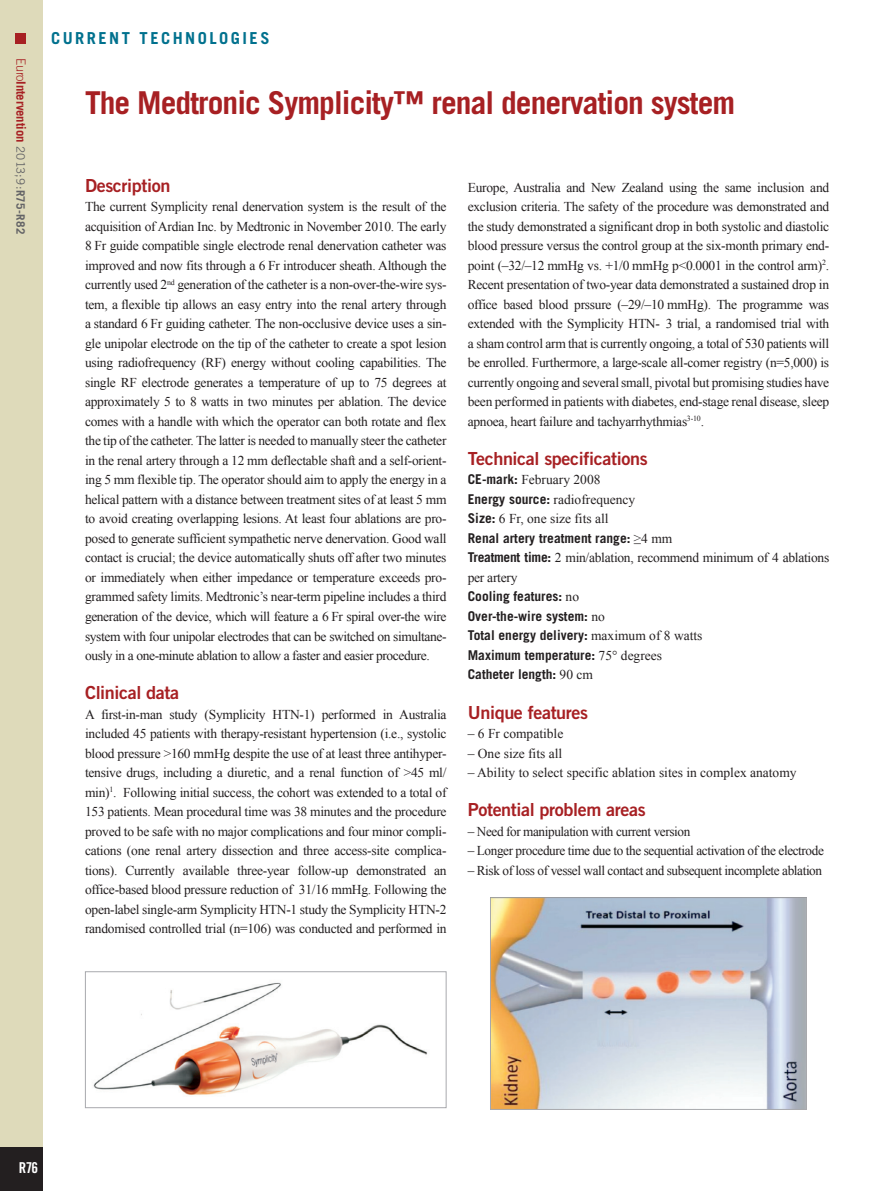
<style>
.page{position:relative;width:893px;height:1191px;background:#fff}
.page>*{position:absolute;margin:0;border:0;box-sizing:border-box;transform-origin:0 0}
.chapitre_titre{font:700 31.5px "Trade Gothic LT Std";letter-spacing:-.03em;color:#a72023}
.intertitre1{font:18px "Trade Gothic LT Std Bd 2";letter-spacing:-.02em;color:#a72023}
.chapitre_tetiere{font:700 16.5px "Trade Gothic LT Std";letter-spacing:.15em;color:#00718e}
.t1{font:15px "Trade Gothic LT Std Bd Cn 20";color:#fff}
.text_1er_paragraph{font:13.5px/19.5px "Times New Roman";letter-spacing:-.02em;color:#231f20;text-align:justify}
.text_1er_paragraph-2{font:700 13.5px "Trade Gothic LT Std";color:#231f20}
.text_1er_paragraph-3{font:13.5px "Times New Roman";color:#231f20}
.text_paragraph{font:13.5px "Times New Roman";color:#231f20}
.t2{font:700 12.75px "Trade Gothic LT Std";letter-spacing:-.01em;color:#a72023}
.s1{font-weight:300}
.s2{font-weight:400;font-size:11.7px;color:#636366}
.s3{font-size:11.7px;color:#636366}
.s4{font-family:"Trade Gothic LT Std";font-weight:700}
.s5{font-family:"Times New Roman";font-weight:400}
</style>
<div class="page">
<div style="left:0;top:0;width:43px;height:1191px;background:#dedaba"></div>
<div style="left:0;top:1147px;width:43px;height:44px;background:#231f20"></div>
<div style="left:16px;top:34px;width:10px;height:10px;background:#a72023"></div>
<img style="left:93px;top:982px;width:335px;height:113px">
<div style="left:85px;top:971px;width:361px;height:137px;border:1px solid #a8a9ad"></div>
<img style="left:492px;top:899px;width:313px;height:208px">
<div style="left:490px;top:897px;width:317px;height:212px;border:1px solid #a8a9ad"></div>
<p class="t2" style="left:29px;top:58px;width:177px;rotate:90deg"><span class="s1">Euro</span>Intervention <span class="s2">2013;9:</span><span class="s3">R75-R82</span></p>
<p class="chapitre_tetiere" style="left:51px;top:28px;width:220px">CURRENT TECHNOLOGIES</p>
<p class="chapitre_titre" style="left:85px;top:83px;width:652px">The Medtronic Symplicity™ renal denervation system</p>
<p class="intertitre1" style="left:85px;top:174px;width:87px">Description</p>
<p class="text_1er_paragraph" style="left:85px;top:197px;width:363px">The current Symplicity renal denervation system is the result of the acquisition of Ardian Inc. by Medtronic in November 2010. The early 8 Fr guide compatible single electrode renal denervation catheter was improved and now fits through a 6 Fr introducer sheath. Although the currently used 2<sup>nd</sup> generation of the catheter is a non-over-the-wire sys&shy;tem, a flexible tip allows an easy entry into the renal artery through a standard 6 Fr guiding catheter. The non-occlusive device uses a sin&shy;gle unipolar electrode on the tip of the catheter to create a spot lesion using radiofrequency (RF) energy without cooling capabilities. The single RF electrode generates a temperature of up to 75 degrees at approximately 5 to 8 watts in two minutes per ablation. The device comes with a handle with which the operator can both rotate and flex the tip of the catheter. The latter is needed to manually steer the catheter in the renal artery through a 12 mm deflectable shaft and a self-orient&shy;ing 5 mm flexible tip. The operator should aim to apply the energy in a helical pattern with a distance between treatment sites of at least 5 mm to avoid creating overlapping lesions. At least four ablations are pro&shy;posed to generate sufficient sympathetic nerve denervation. Good wall contact is crucial; the device automatically shuts off after two minutes or immediately when either impedance or temperature exceeds pro&shy;grammed safety limits. Medtronic’s near-term pipeline includes a third generation of the device, which will feature a 6 Fr spiral over-the wire system with four unipolar electrodes that can be switched on simultane&shy;ously in a one-minute ablation to allow a faster and easier procedure.</p>
<p class="intertitre1" style="left:85px;top:681px;width:96px">Clinical data</p>
<p class="text_1er_paragraph" style="left:85px;top:704px;width:363px">A first-in-man study (Symplicity HTN-1) performed in Australia included 45 patients with therapy-resistant hypertension (i.e., systolic blood pressure &gt;160 mmHg despite the use of at least three antihyper&shy;tensive drugs, including a diuretic, and a renal function of &gt;45 ml/ min)<sup>1</sup>. Following initial success, the cohort was extended to a total of 153 patients. Mean procedural time was 38 minutes and the procedure proved to be safe with no major complications and four minor compli&shy;cations (one renal artery dissection and three access-site complica&shy;tions). Currently available three-year follow-up demonstrated an office-based blood pressure reduction of 31/16 mmHg. Following the open-label single-arm Symplicity HTN-1 study the Symplicity HTN-2 randomised controlled trial (n=106) was conducted and performed in</p>
<p class="text_1er_paragraph" style="left:468px;top:177px;width:363px">Europe, Australia and New Zealand using the same inclusion and exclusion criteria. The safety of the procedure was demonstrated and the study demonstrated a significant drop in both systolic and diastolic blood pressure versus the control group at the six-month primary end&shy;point (–32/–12 mmHg vs. +1/0 mmHg p&lt;0.0001 in the control arm)<sup>2</sup>.<br>Recent presentation of two-year data demonstrated a sustained drop in office based blood prssure (–29/–10 mmHg). The programme was extended with the Symplicity HTN- 3 trial, a randomised trial with a sham control arm that is currently ongoing, a total of 530 patients will be enrolled. Furthermore, a large-scale all-comer registry (n=5,000) is currently ongoing and several small, pivotal but promising studies have been performed in patients with diabetes, end-stage renal disease, sleep apnoea, heart failure and tachyarrhythmias<sup>3-10</sup>.</p>
<p class="intertitre1" style="left:468px;top:447px;width:181px">Technical specifications</p>
<p class="text_1er_paragraph-3" style="left:468px;top:471px;width:134px"><span class="s4">CE-mark:</span> February 2008</p>
<p class="text_1er_paragraph-3" style="left:468px;top:490px;width:169px"><span class="s4">Energy source:</span> radiofrequency</p>
<p class="text_1er_paragraph-3" style="left:468px;top:510px;width:142px"><span class="s4">Size:</span> 6 Fr, one size fits all</p>
<p class="text_1er_paragraph-2" style="left:468px;top:530px;width:206px">Renal artery treatment range: <span class="s5">≥4 mm</span></p>
<p class="text_1er_paragraph" style="left:468px;top:548px;width:363px"><span class="s4">Treatment time:</span> 2 min/ablation, recommend minimum of 4 ablations per artery</p>
<p class="text_1er_paragraph-2" style="left:468px;top:588px;width:113px">Cooling features: <span class="s5">no</span></p>
<p class="text_1er_paragraph-2" style="left:468px;top:608px;width:139px">Over-the-wire system: <span class="s5">no</span></p>
<p class="text_1er_paragraph-2" style="left:468px;top:627px;width:236px">Total energy delivery: <span class="s5">maximum of 8 watts</span></p>
<p class="text_1er_paragraph-2" style="left:468px;top:647px;width:196px">Maximum temperature: <span class="s5">75° degrees</span></p>
<p class="text_1er_paragraph-2" style="left:468px;top:666px;width:127px">Catheter length: <span class="s5">90 cm</span></p>
<p class="intertitre1" style="left:468px;top:701px;width:122px">Unique features</p>
<p class="text_1er_paragraph-3" style="left:468px;top:724px;width:97px">– 6 Fr compatible</p>
<p class="text_1er_paragraph-3" style="left:468px;top:744px;width:96px">– One size fits all</p>
<p class="text_paragraph" style="left:468px;top:763px;width:330px">– Ability to select specific ablation sites in complex anatomy</p>
<p class="intertitre1" style="left:468px;top:798px;width:180px">Potential problem areas</p>
<p class="text_1er_paragraph" style="left:468px;top:821px;width:224px">– Need for manipulation with current version</p>
<p class="text_1er_paragraph" style="left:468px;top:840px;width:358px">– Longer procedure time due to the sequential activation of the electrode</p>
<p class="text_1er_paragraph" style="left:468px;top:860px;width:356px">– Risk of loss of vessel wall contact and subsequent incomplete ablation</p>
<p class="t1" style="left:19px;top:1158px;width:21px">R76</p>
</div>
